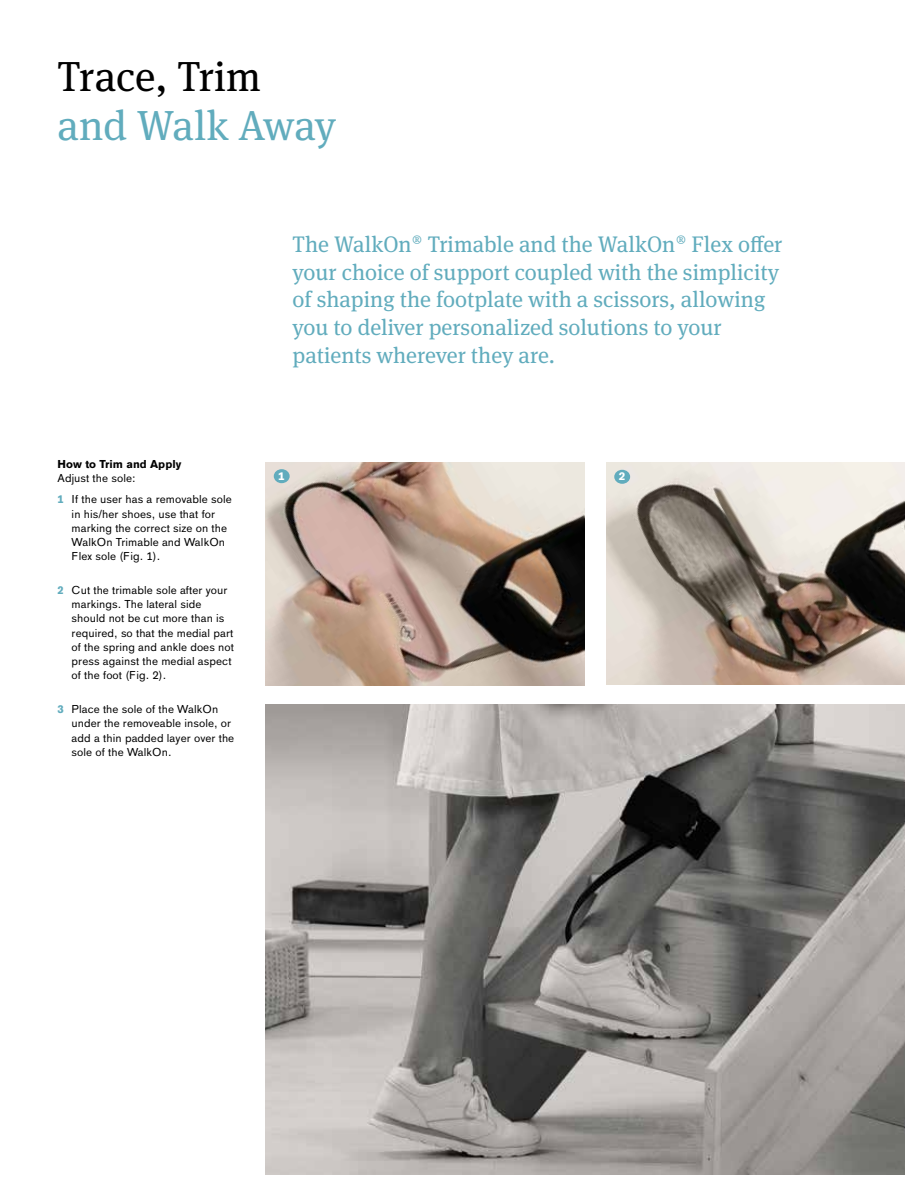
<style>
.page{position:relative;width:918px;height:1188px;background:#fff}
.page>*{position:absolute;margin:0;border:0;box-sizing:border-box;transform-origin:0 0}
.t1{font:42px "OBO Serif";letter-spacing:-.005em;color:#61acbd}
.t2{font:42px "OBO Serif";color:#000}
.t3{font:22.5px/27.8px "OBO Serif";color:#61acbd}
.t4{font:11.25px/14.2px "OBO Sans";letter-spacing:.005em;color:#000}
.t5{font:700 11.25px "OBO Sans";letter-spacing:.005em;color:#000}
.t6{font:700 11.1px "OBO Sans";color:#fff;scale:1.06 1}
.s1{font-weight:700;color:#61acbd}
</style>
<div class="page">
<img style="left:266px;top:704px;width:638px;height:471px">
<img style="left:266px;top:463px;width:319px;height:222px">
<img style="left:606px;top:462px;width:298px;height:223px">
<div style="left:274px;top:469px;width:16px;height:14px;background:#61acbd;border-radius:50%"></div>
<div style="left:614px;top:470px;width:16px;height:14px;background:#61acbd;border-radius:50%"></div>
<h1 class="t2" style="left:58px;top:52px;width:205px">Trace, Trim</h1>
<h1 class="t1" style="left:58px;top:101px;width:280px">and Walk Away</h1>
<p class="t5" style="left:58px;top:458px;width:125px">How to Trim and Apply</p>
<p class="t4" style="left:58px;top:468px;width:176px;line-height:21px">Adjust the sole:<br><span class="s1">1</span> If the user has a removable sole</p>
<p class="t4" style="left:72px;top:507px;width:157px">in his/her shoes, use that for marking the correct size on the<br>WalkOn Trimable and WalkOn<br>Flex sole (Fig. 1).</p>
<p class="t4" style="left:72px;top:583px;width:164px;text-indent:-14px"><span class="s1">2</span> Cut the trimable sole after your markings. The lateral side should not be cut more than is required, so that the medial part of the spring and ankle does not press against the medial aspect of the foot (Fig. 2).</p>
<p class="t4" style="left:72px;top:702px;width:164px;text-indent:-14px"><span class="s1">3</span> Place the sole of the WalkOn under the removeable insole, or add a thin padded layer over the sole of the WalkOn.</p>
<h2 class="t3" style="left:293px;top:230px;width:491px">The WalkOn® Trimable and the WalkOn® Flex offer your choice of support coupled with the simplicity of shaping the footplate with a scissors, allowing you to deliver personalized solutions to your patients wherever they are.</h2>
<p class="t6" style="left:278px;top:469px;width:8px">1</p>
<p class="t6" style="left:619px;top:470px;width:8px">2</p>
</div>
